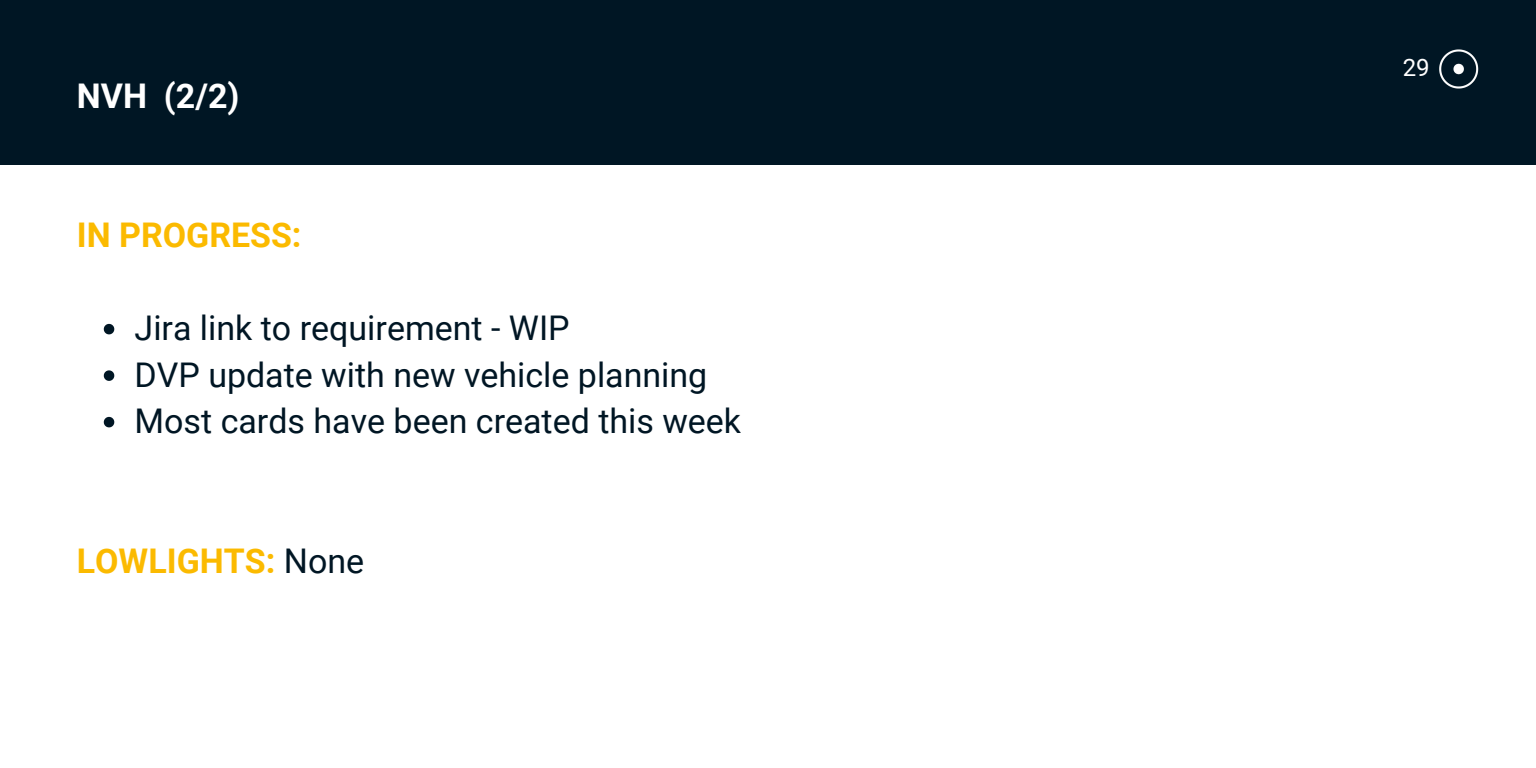
<style>
.page{position:relative;width:1536px;height:768px;background:#fff}
.page>*{position:absolute;margin:0;border:0;box-sizing:border-box;transform-origin:0 0}
.t1{font:34px/46.4px "Roboto";color:#001624}
.t2{font:700 34px "Roboto";color:#fbba00}
.t3{font:700 34px "Roboto";color:#fff}
.t4{font:24px "Roboto";color:#fff}
.s1{font-weight:400;color:#001624}
</style>
<div class="page">
<div style="left:0;top:0;width:1536px;height:164px;background:#001624"></div>
<svg style="left:104px;top:324px;width:10px;height:10px"></svg>
<svg style="left:104px;top:370px;width:10px;height:11px"></svg>
<svg style="left:104px;top:417px;width:10px;height:10px"></svg>
<img style="left:1439px;top:49px;width:40px;height:40px">
<p class="t3" style="left:77px;top:76px;width:164px">NVH (2/2)</p>
<p class="t2" style="left:77px;top:216px;width:226px">IN PROGRESS:</p>
<p class="t1" style="left:135px;top:306px;width:608px">Jira link to requirement - WIP<br>DVP update with new vehicle planning<br>Most cards have been created this week</p>
<p class="t2" style="left:77px;top:541px;width:289px">LOWLIGHTS: <span class="s1">None</span></p>
<p class="t4" style="left:1403px;top:54px;width:28px">29</p>
</div>
